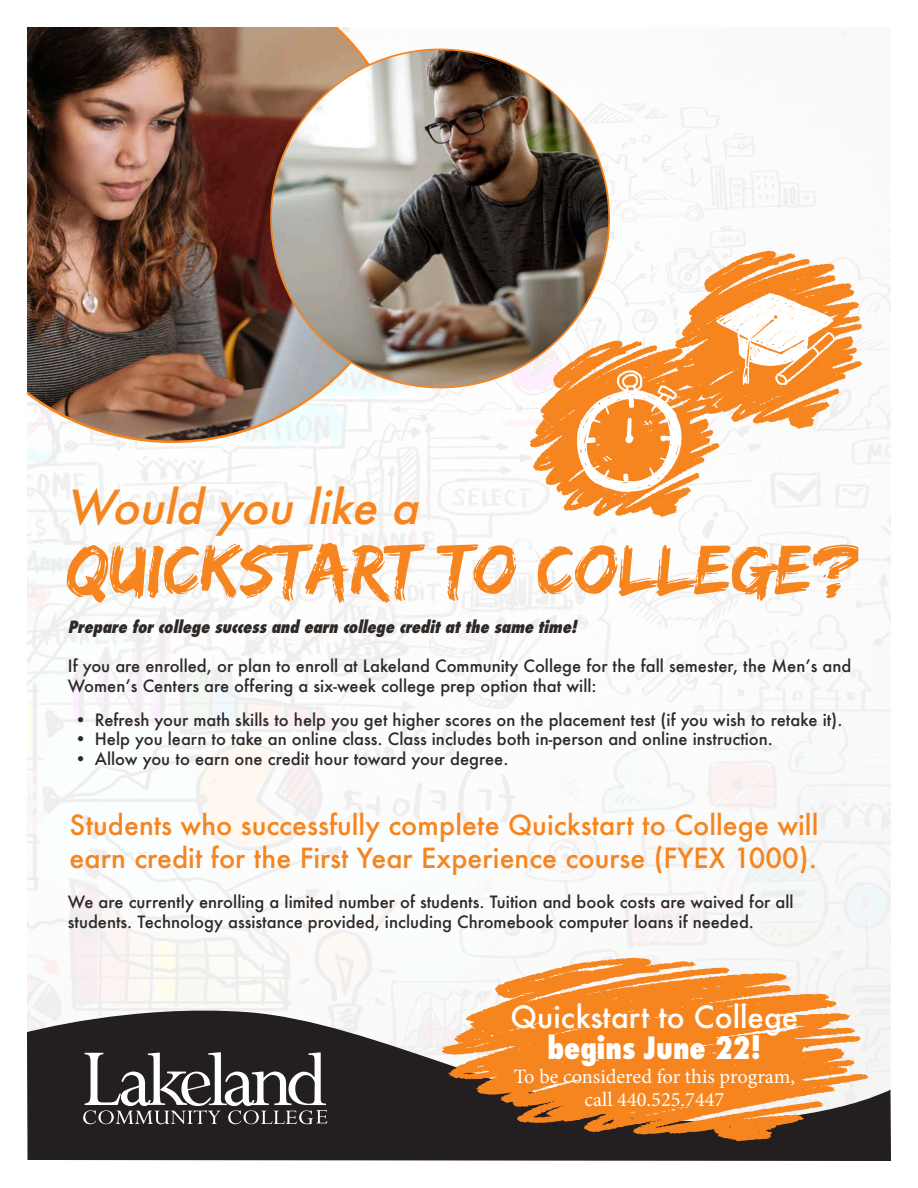
<style>
.page{position:relative;width:918px;height:1188px;background:#fff}
.page>*{position:absolute;margin:0;border:0;box-sizing:border-box;transform-origin:0 0}
.t1{font:73.05px "Edo";color:#f6851f}
.t2{font:italic 500 45.6px "Futura";color:#f6851f}
.t3{font:500 29.85px/31.3px "Futura";color:#fff;text-align:center}
.t4{font:500 27px/32.4px "Futura";color:#f6851f}
.t5{font:20.4px/23.5px "Minion Pro";color:#fff;text-align:center}
.t6{font:500 16.5px/19.8px "Futura";color:#2e2926}
.t7{font:italic 800 condensed 16.5px "Futura";color:#2e2926}
.s1{font-weight:800;font-stretch:condensed}
</style>
<div class="page">
<img style="left:27px;top:28px;width:864px;height:983px">
<svg style="left:27px;top:1011px;width:864px;height:150px;background:#403c3d"></svg>
<svg style="left:529px;top:251px;width:333px;height:266px"></svg>
<svg style="left:441px;top:958px;width:428px;height:183px;fill:#f6851f"></svg>
<img style="left:27px;top:27px;width:386px;height:416px">
<img style="left:271px;top:49px;width:338px;height:338px;border-radius:169px">
<svg style="left:83px;top:1052px;width:244px;height:72px"></svg>
<p class="t2" style="left:66px;top:475px;width:365px">Would you like a</p>
<p class="t1" style="left:66px;top:527px;width:796px">QUICKSTART TO COLLEGE?</p>
<p class="t7" style="left:68px;top:616px;width:515px">Prepare forcollege successand earn college creditatthe same time!</p>
<p class="t6" style="left:68px;top:656px;width:785px">If you are enrolled, or plan to enroll at Lakeland Community College for the fall semester, the Men’s and<br>Women’s Centers are offering a six-week college prep option that will:</p>
<p class="t6" style="left:75px;top:709px;width:769px">• Refresh your math skills to help you get higher scores on the placement test (if you wish to retake it).</p>
<p class="t6" style="left:75px;top:729px;width:700px">• Help you learn to take an online class. Class includes both in-person and online instruction.</p>
<p class="t6" style="left:75px;top:749px;width:435px">• Allow you to earn one credit hour toward your degree.</p>
<p class="t4" style="left:70px;top:809px;width:750px">Students who successfully complete Quickstart to College will earn credit for the First Year Experience course (FYEX 1000).</p>
<p class="t6" style="left:68px;top:892px;width:727px">We are currently enrolling a limited number of students. Tuition and book costs are waived for all students. Technology assistance provided, including Chromebook computer loans if needed.</p>
<p class="t3" style="left:510px;top:1001px;width:289px">Quickstart to College <span class="s1">begins June 22!</span></p>
<p class="t5" style="left:514px;top:1064px;width:283px">To be considered for this program, call 440.525.7447</p>
</div>
